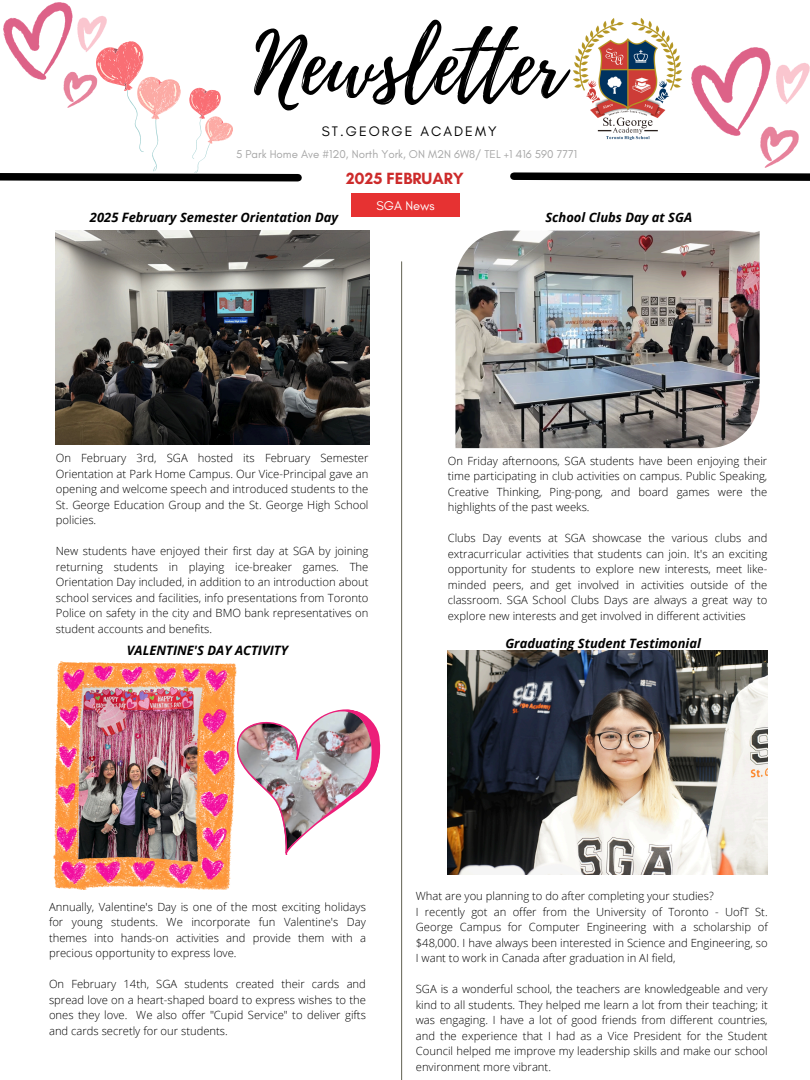
<style>
.page{position:relative;width:810px;height:1080px;background:#fff}
.page>*{position:absolute;margin:0;border:0;box-sizing:border-box;transform-origin:0 0}
.t1{font:82.81px "Playlist Script";color:#000}
.t2{font:700 16.56px "Glacial Indifference";color:#cd2b2b}
.t3{font:14.06px "Glacial Indifference";letter-spacing:.145em;color:#000}
.t4{font:italic 700 12.94px "Open Sans";color:#000}
.t5{font:12.88px "Glacial Indifference";color:#fff}
.t6{font:11.56px "Glacial Indifference";color:#a6a6a6}
.t7{font:300 11.31px/15.5px "Open Sans";color:#000;text-align:justify}
.t8{font:300 11.25px/15.5px "Open Sans";color:#000;text-align:justify}
</style>
<div class="page">
<hr style="left:401px;top:262px;width:1px;height:818px;background:#626253">
<div style="left:351px;top:194px;width:109px;height:23px;background:#e63232"></div>
<img style="left:573px;top:18px;width:109px;height:122px">
<img style="left:455px;top:231px;width:305px;height:217px">
<img style="left:448px;top:650px;width:319px;height:225px">
<svg style="left:510px;top:172px;width:300px;height:9px;background:#2b2b2b"></svg>
<img style="left:3px;top:3px;width:103px;height:33px">
<img style="left:692px;top:48px;width:118px;height:120px">
<svg style="left:0;top:36px;width:302px;height:146px"></svg>
<img style="left:53px;top:661px;width:184px;height:229px">
<img style="left:55px;top:231px;width:314px;height:214px">
<img style="left:234px;top:708px;width:147px;height:148px">
<p class="t1" style="left:254px;top:6px;width:312px">Newsletter</p>
<p class="t6" style="left:236px;top:147px;width:343px">5 Park Home Ave #120, North York, ON M2N 6W8/ TEL +1 416 590 7771</p>
<p class="t2" style="left:346px;top:168px;width:119px">2025 FEBRUARY</p>
<p class="t3" style="left:322px;top:123px;width:176px">ST.GEORGE ACADEMY</p>
<h2 class="t4" style="left:90px;top:208px;width:250px">2025 February Semester Orientation Day</h2>
<p class="t5" style="left:376px;top:197px;width:60px">SGA News</p>
<p class="t4" style="left:545px;top:208px;width:148px">School Clubs Day at SGA</p>
<h6 class="t7" style="left:56px;top:450px;width:314px">On February 3rd, SGA hosted its February Semester Orientation at Park Home Campus. Our Vice-Principal gave an opening and welcome speech and introduced students to the St. George Education Group and the St. George High School policies.</h6>
<h5 class="t7" style="left:56px;top:543px;width:314px">New students have enjoyed their first day at SGA by joining returning students in playing ice-breaker games. The Orientation Day included, in addition to an introduction about school services and facilities, info presentations from Toronto Police on safety in the city and BMO bank representatives on student accounts and benefits.</h5>
<p class="t4" style="left:127px;top:641px;width:163px">VALENTINE'S DAY ACTIVITY</p>
<p class="t8" style="left:448px;top:453px;width:321px">On Friday afternoons, SGA students have been enjoying their time participating in club activities on campus. Public Speaking, Creative Thinking, Ping-pong, and board games were the highlights of the past weeks.</p>
<p class="t8" style="left:448px;top:530px;width:321px">Clubs Day events at SGA showcase the various clubs and extracurricular activities that students can join. It's an exciting opportunity for students to explore new interests, meet like&shy;minded peers, and get involved in activities outside of the classroom. SGA School Clubs Days are always a great way to explore new interests and get involved in different activities</p>
<p class="t4" style="left:505px;top:634px;width:197px">Graduating Student Testimonial</p>
<h5 class="t8" style="left:49px;top:899px;width:318px">Annually, Valentine's Day is one of the most exciting holidays for young students. We incorporate fun Valentine's Day themes into hands-on activities and provide them with a precious opportunity to express love.</h5>
<p class="t8" style="left:49px;top:976px;width:318px">On February 14th, SGA students created their cards and spread love on a heart-shaped board to express wishes to the ones they love. We also offer "Cupid Service" to deliver gifts and cards secretly for our students.</p>
<p class="t8" style="left:416px;top:888px;width:299px">What are you planning to do after completing your studies?</p>
<p class="t8" style="left:416px;top:904px;width:353px">I recently got an offer from the University of Toronto - UofT St.<br>George Campus for Computer Engineering with a scholarship of $48,000. I have always been interested in Science and Engineering, so I want to work in Canada after graduation in AI field,</p>
<h3 class="t8" style="left:416px;top:981px;width:353px">SGA is a wonderful school, the teachers are knowledgeable and very kind to all students. They helped me learn a lot from their teaching; it was engaging. I have a lot of good friends from different countries, and the experience that I had as a Vice President for the Student Council helped me improve my leadership skills and make our school environment more vibrant.</h3>
</div>
